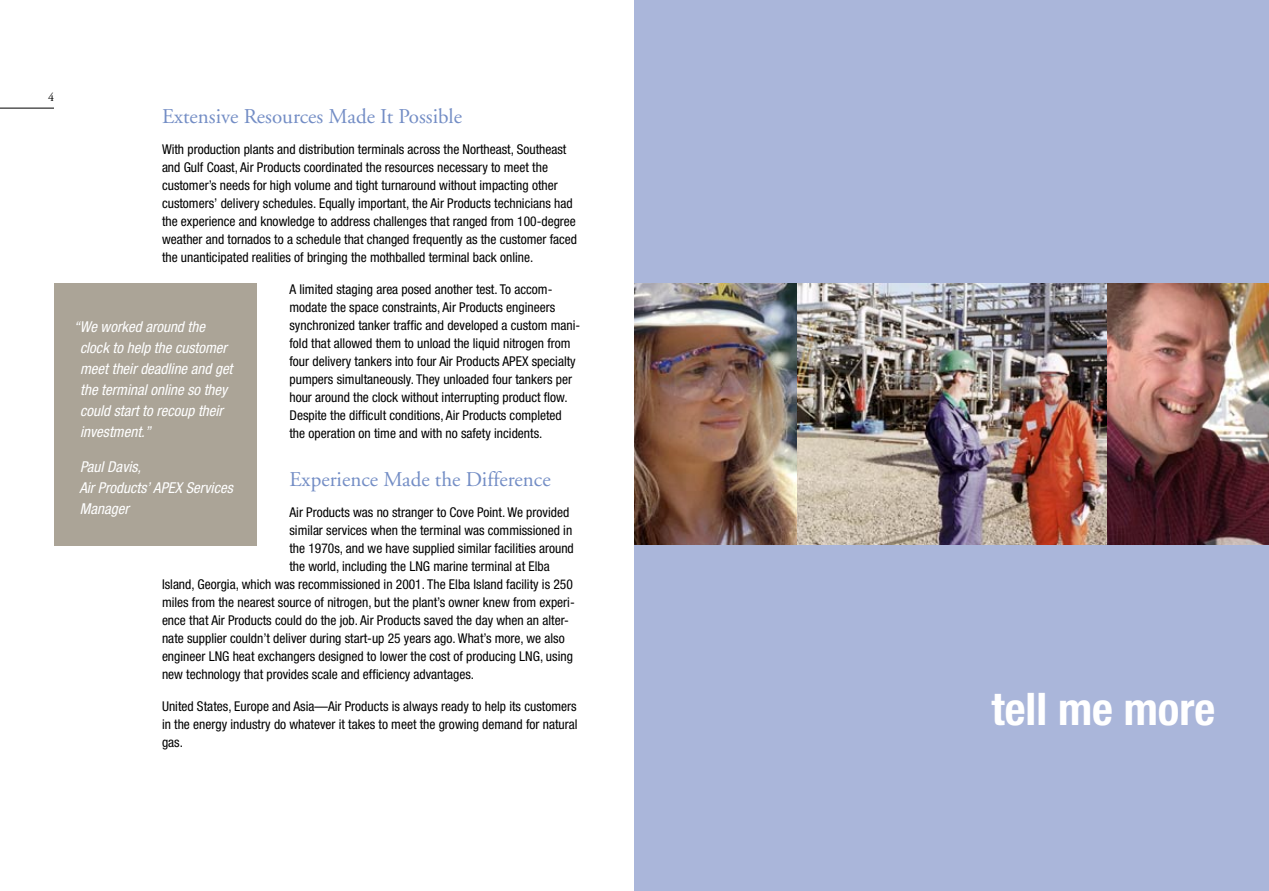
<style>
.page{position:relative;width:1269px;height:891px;background:#fff}
.page>*{position:absolute;margin:0;border:0;box-sizing:border-box;transform-origin:0 0}
.t1{font:700 condensed 45px "Helvetica Neue";color:#fff}
.t2{font:21px "Adobe Garamond";color:#738dc5}
.t3{font:italic condensed 15px/21px "Helvetica Neue";color:#fff}
.t4{font:condensed 13.5px/18px "Helvetica Neue";color:#000}
.t5{font:12px "Adobe Garamond";color:#000}
</style>
<div class="page">
<hr style="left:0;top:108px;width:54px;height:1px;background:#000">
<div style="left:54px;top:284px;width:202px;height:262px;background:#aba497"></div>
<div style="left:634px;top:0;width:635px;height:891px;background:#aab6da"></div>
<img style="left:634px;top:284px;width:635px;height:261px">
<p class="t5" style="left:48px;top:91px;width:7px">4</p>
<p class="t2" style="left:162px;top:105px;width:302px">Extensive Resources Made It Possible</p>
<p class="t4" style="left:162px;top:140px;width:417px">With production plants and distribution terminals across the Northeast, Southeast and Gulf Coast, Air Products coordinated the resources necessary to meet the customer’s needs for high volume and tight turnaround without impacting other customers’ delivery schedules. Equally important, the Air Products technicians had the experience and knowledge to address challenges that ranged from 100-degree weather and tornados to a schedule that changed frequently as the customer faced the unanticipated realities of bringing the mothballed terminal back online.</p>
<p class="t4" style="left:290px;top:280px;width:292px">A limited staging area posed another test. To accom&shy;modate the space constraints, Air Products engineers synchronized tanker traffic and developed a custom mani&shy;fold that allowed them to unload the liquid nitrogen from four delivery tankers into four Air Products APEX specialty pumpers simultaneously. They unloaded four tankers per hour around the clock without interrupting product flow.<br>Despite the difficult conditions, Air Products completed the operation on time and with no safety incidents.</p>
<p class="t2" style="left:290px;top:468px;width:263px">Experience Made the Difference</p>
<p class="t4" style="left:290px;top:503px;width:281px">Air Products was no stranger to Cove Point. We provided</p>
<p class="t4" style="left:290px;top:521px;width:284px">similar services when the terminal was commissioned in</p>
<p class="t4" style="left:290px;top:539px;width:286px">the 1970s, and we have supplied similar facilities around</p>
<p class="t4" style="left:290px;top:557px;width:262px">the world, including the LNG marine terminal at Elba</p>
<p class="t4" style="left:162px;top:575px;width:412px">Island, Georgia, which was recommissioned in 2001. The Elba Island facility is 250</p>
<p class="t4" style="left:162px;top:593px;width:414px">miles from the nearest source of nitrogen, but the plant’s owner knew from experi-</p>
<p class="t4" style="left:162px;top:611px;width:408px">ence that Air Products could do the job. Air Products saved the day when an alter-</p>
<p class="t4" style="left:162px;top:629px;width:404px">nate supplier couldn’t deliver during start-up 25 years ago. What’s more, we also</p>
<p class="t4" style="left:162px;top:647px;width:412px">engineer LNG heat exchangers designed to lower the cost of producing LNG, using</p>
<p class="t4" style="left:162px;top:665px;width:314px">new technology that provides scale and efficiency advantages.</p>
<p class="t4" style="left:162px;top:697px;width:417px;text-align:justify">United States, Europe and Asia—Air Products is always ready to help its customers in the energy industry do whatever it takes to meet the growing demand for natural gas.</p>
<p class="t3" style="left:80px;top:316px;width:154px;text-indent:-6px">“We worked around the clock to help the customer meet their deadline and get the terminal online so they could start to recoup their investment.”</p>
<p class="t3" style="left:79px;top:456px;width:155px">Paul Davis,<br>Air Products’ APEX Services<br>Manager</p>
<p class="t1" style="left:992px;top:682px;width:225px">tell me more</p>
</div>
